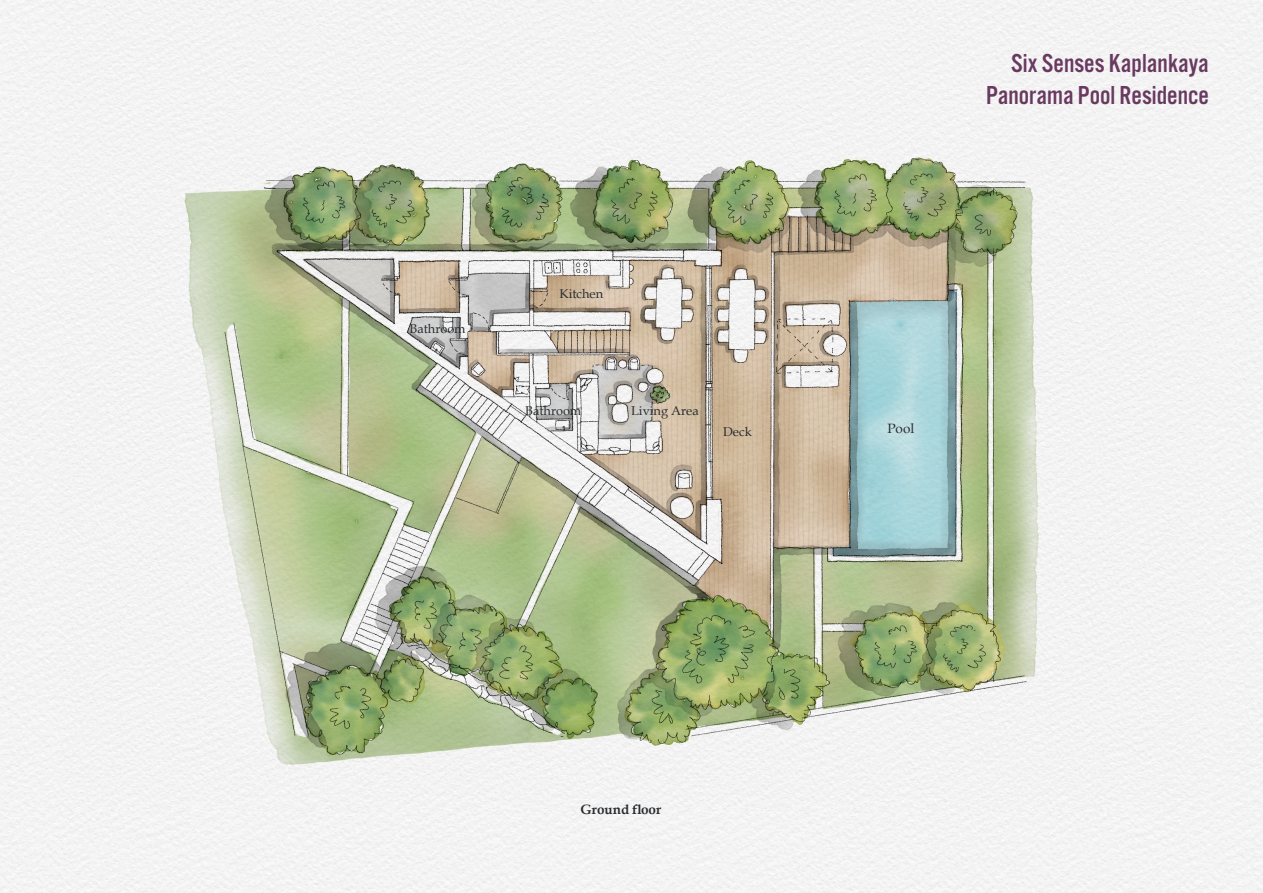
<style>
.page{position:relative;width:1263px;height:893px;background:#fff}
.page>*{position:absolute;margin:0;border:0;box-sizing:border-box;transform-origin:0 0}
.t1{font:27px/32.4px "Alternate Got No 3 D";color:#693a60;text-align:right}
.t2{font:700 13.5px "Book Antiqua";color:#292c2f}
.t3{font:13.5px "Book Antiqua";color:#292c2f}
.t4{font:12.75px "Book Antiqua";color:#292c2f}
</style>
<div class="page">
<img style="left:60px;top:0;width:1143px;height:808px">
<p class="t4" style="left:410px;top:320px;width:57px">Bathroom</p>
<p class="t4" style="left:559px;top:285px;width:45px">Kitchen</p>
<p class="t4" style="left:525px;top:402px;width:57px">Bathroom</p>
<p class="t4" style="left:631px;top:402px;width:69px">Living Area</p>
<p class="t4" style="left:723px;top:422px;width:30px">Deck</p>
<p class="t1" style="left:986px;top:48px;width:224px">Six Senses Kaplankaya<br>Panorama Pool Residence</p>
<p class="t3" style="left:887px;top:418px;width:28px">Pool</p>
<p class="t2" style="left:581px;top:800px;width:82px">Ground floor</p>
</div>
